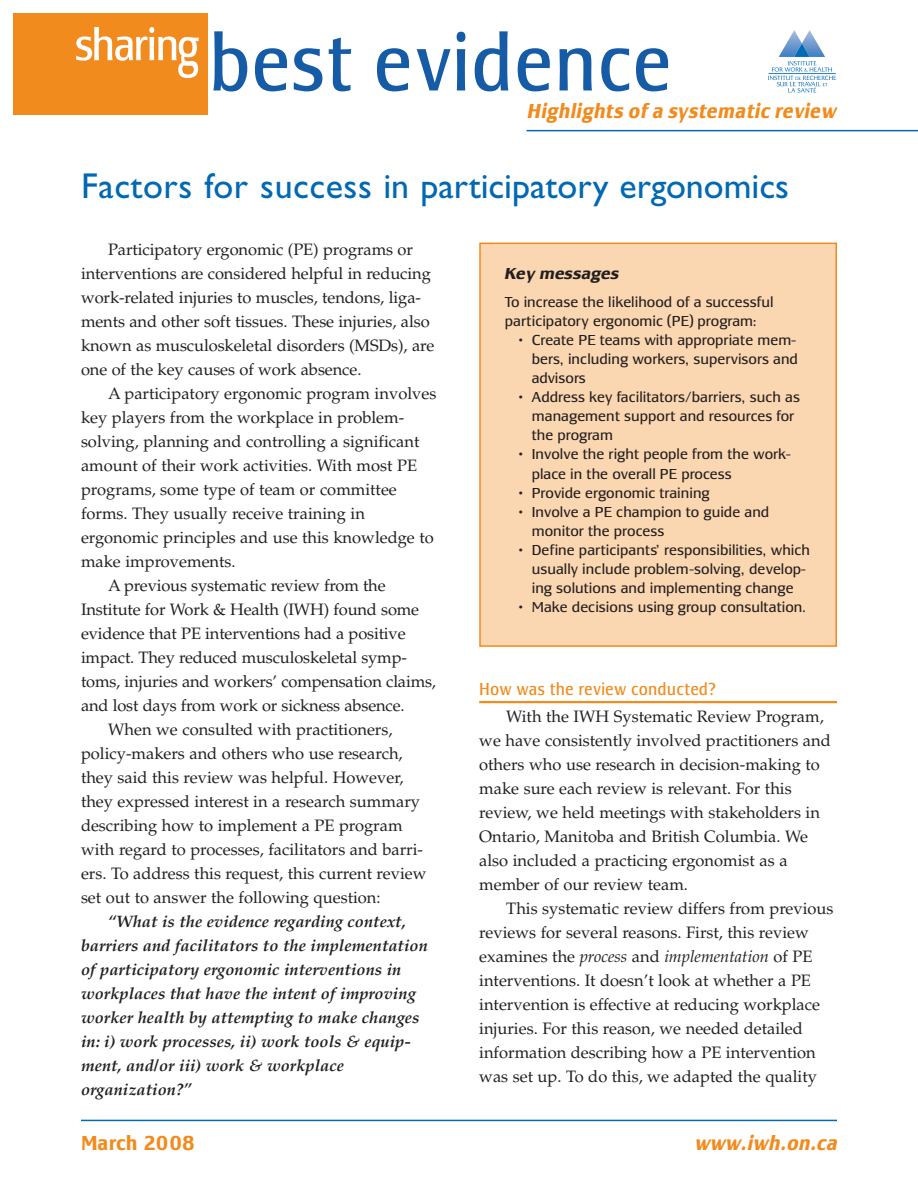
<style>
.page{position:relative;width:918px;height:1188px;background:#fff}
.page>*{position:absolute;margin:0;border:0;box-sizing:border-box;transform-origin:0 0}
.t1{font:36px "Gill Sans";color:#0168b3}
.t2{font:italic 700 condensed 21px "Lesmore";color:#f28b1d}
.t3{font:italic 700 condensed 21px "Lesmore";color:#f28b1d}
.t4{font:700 condensed 21px "Lesmore";color:#f28b1d}
.t5{font:condensed 18px "Lesmore";color:#f28b1d}
.t6{font:16.5px/24px "Palatino";color:#231f20}
.t7{font:italic 700 16.5px/24px "Palatino";color:#231f20}
.t8{font:italic 700 16.5px "Lesmore";color:#231f20}
.t9{font:15px/19px "Lesmore";color:#231f20}
.s1{font-style:italic}
</style>
<div class="page">
<div style="left:14px;top:14px;width:194px;height:101px;background:#f28b1d"></div>
<svg style="left:76px;top:27px;width:123px;height:51px"></svg>
<svg style="left:213px;top:31px;width:34px;height:60px"></svg>
<svg style="left:255px;top:48px;width:32px;height:43px"></svg>
<svg style="left:294px;top:48px;width:28px;height:43px"></svg>
<svg style="left:329px;top:38px;width:22px;height:53px"></svg>
<svg style="left:377px;top:48px;width:32px;height:43px"></svg>
<svg style="left:417px;top:49px;width:34px;height:41px"></svg>
<svg style="left:457px;top:32px;width:8px;height:58px"></svg>
<svg style="left:475px;top:31px;width:33px;height:60px"></svg>
<svg style="left:518px;top:48px;width:32px;height:43px"></svg>
<svg style="left:560px;top:48px;width:32px;height:42px"></svg>
<svg style="left:601px;top:48px;width:28px;height:43px"></svg>
<svg style="left:636px;top:48px;width:32px;height:43px"></svg>
<img style="left:787px;top:31px;width:30px;height:12px">
<svg style="left:768px;top:43px;width:68px;height:50px"></svg>
<hr style="left:769px;top:73px;width:67px;height:1px;background:#277dc1">
<hr style="left:479px;top:701px;width:358px;height:2px;background:#f28b1d">
<hr style="left:526px;top:130px;width:392px;height:1px;background:#0168b3">
<hr style="left:81px;top:1120px;width:756px;height:1px;background:#0168b3">
<div style="left:480px;top:243px;width:356px;height:403px;background:#fbd7b1"></div>
<div style="left:479px;top:243px;width:358px;height:404px;border:2px solid #f28b1d"></div>
<p class="t2" style="left:528px;top:97px;width:311px">Highlights of a systematic review</p>
<h1 class="t1" style="left:81px;top:172px;width:710px">Factors for success in participatory ergonomics</h1>
<p class="t6" style="left:81px;top:239px;width:355px;text-indent:27px">Participatory ergonomic (PE) programs or interventions are considered helpful in reducing work-related injuries to muscles, tendons, liga&shy;ments and other soft tissues. These injuries, also known as musculoskeletal disorders (MSDs), are one of the key causes of work absence.</p>
<p class="t6" style="left:108px;top:383px;width:330px">A participatory ergonomic program involves</p>
<p class="t6" style="left:81px;top:407px;width:325px">key players from the workplace in problem-</p>
<p class="t6" style="left:81px;top:431px;width:340px">solving, planning and controlling a significant</p>
<p class="t6" style="left:81px;top:455px;width:338px">amount of their work activities. With most PE</p>
<p class="t6" style="left:81px;top:479px;width:317px">programs, some type of team or committee</p>
<p class="t6" style="left:81px;top:503px;width:285px">forms. They usually receive training in</p>
<p class="t6" style="left:81px;top:527px;width:354px">ergonomic principles and use this knowledge to</p>
<p class="t6" style="left:81px;top:551px;width:156px">make improvements.</p>
<p class="t6" style="left:108px;top:575px;width:279px">A previous systematic review from the</p>
<p class="t6" style="left:81px;top:599px;width:340px">Institute for Work &amp; Health (IWH) found some</p>
<p class="t6" style="left:81px;top:623px;width:326px">evidence that PE interventions had a positive</p>
<p class="t6" style="left:81px;top:647px;width:327px">impact. They reduced musculoskeletal symp-</p>
<p class="t6" style="left:81px;top:671px;width:357px">toms, injuries and workers’ compensation claims,</p>
<p class="t6" style="left:81px;top:695px;width:325px">and lost days from work or sickness absence.</p>
<p class="t6" style="left:108px;top:719px;width:286px">When we consulted with practitioners,</p>
<p class="t6" style="left:81px;top:743px;width:323px">policy-makers and others who use research,</p>
<p class="t6" style="left:81px;top:767px;width:324px">they said this review was helpful. However,</p>
<p class="t6" style="left:81px;top:791px;width:341px">they expressed interest in a research summary</p>
<p class="t6" style="left:81px;top:815px;width:323px">describing how to implement a PE program</p>
<p class="t6" style="left:81px;top:839px;width:344px">with regard to processes, facilitators and barri-</p>
<p class="t6" style="left:81px;top:863px;width:347px">ers. To address this request, this current review</p>
<p class="t6" style="left:81px;top:887px;width:301px">set out to answer the following question:</p>
<p class="t7" style="left:81px;top:911px;width:348px;text-indent:27px">“What is the evidence regarding context, barriers and facilitators to the implementation of participatory ergonomic interventions in workplaces that have the intent of improving worker health by attempting to make changes in: i) work processes, ii) work tools &amp; equip&shy;ment, and/or iii) work &amp; workplace organization?”</p>
<p class="t8" style="left:505px;top:262px;width:116px">Key messages</p>
<p class="t9" style="left:505px;top:292px;width:270px">To increase the likelihood of a successful participatory ergonomic (PE) program:</p>
<p class="t9" style="left:532px;top:330px;width:268px;text-indent:-14px">• Create PE teams with appropriate mem&shy;bers, including workers, supervisors and advisors</p>
<p class="t9" style="left:532px;top:387px;width:270px;text-indent:-14px">• Address key facilitators/barriers, such as management support and resources for the program</p>
<p class="t9" style="left:532px;top:444px;width:261px;text-indent:-14px">• Involve the right people from the work&shy;place in the overall PE process</p>
<p class="t9" style="left:518px;top:483px;width:193px">• Provide ergonomic training</p>
<p class="t9" style="left:532px;top:502px;width:239px;text-indent:-14px">• Involve a PE champion to guide and monitor the process</p>
<p class="t9" style="left:532px;top:540px;width:280px;text-indent:-14px">• Define participants’ responsibilities, which usually include problem-solving, develop&shy;ing solutions and implementing change</p>
<p class="t9" style="left:518px;top:597px;width:289px">• Make decisions using group consultation.</p>
<p class="t5" style="left:479px;top:677px;width:238px">How was the review conducted?</p>
<p class="t6" style="left:479px;top:706px;width:353px;text-indent:27px">With the IWH Systematic Review Program, we have consistently involved practitioners and others who use research in decision-making to make sure each review is relevant. For this review, we held meetings with stakeholders in Ontario, Manitoba and British Columbia. We also included a practicing ergonomist as a member of our review team.</p>
<p class="t6" style="left:479px;top:898px;width:356px;text-indent:27px">This systematic review differs from previous reviews for several reasons. First, this review examines the <span class="s1">process</span> and <span class="s1">implementation</span> of PE interventions. It doesn’t look at whether a PE intervention is effective at reducing workplace injuries. For this reason, we needed detailed information describing how a PE intervention was set up. To do this, we adapted the quality</p>
<p class="t4" style="left:81px;top:1128px;width:115px">March 2008</p>
<p class="t3" style="left:694px;top:1128px;width:150px">www.iwh.on.ca</p>
</div>
